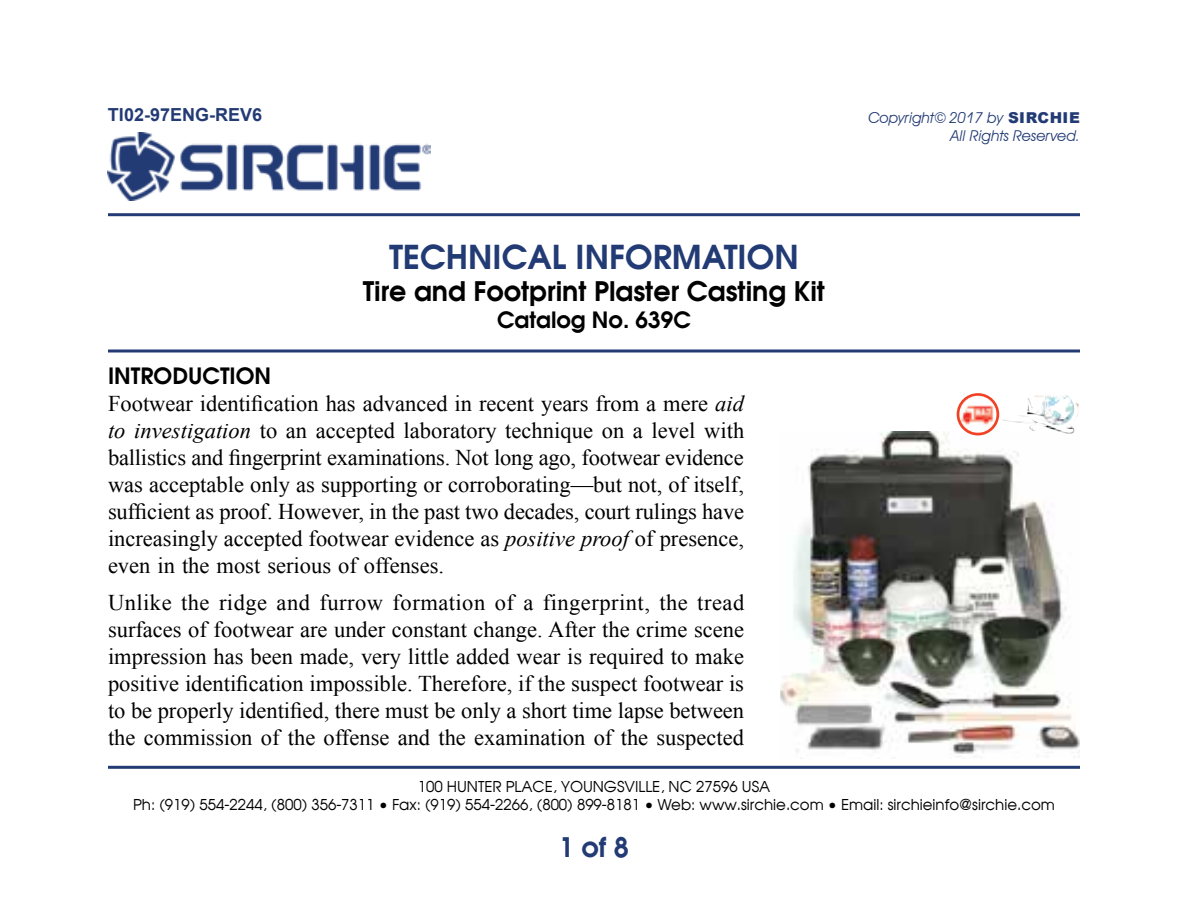
<style>
.page{position:relative;width:1188px;height:918px;background:#fff}
.page>*{position:absolute;margin:0;border:0;box-sizing:border-box;transform-origin:0 0}
.t1{font:700 33px "Avalon";color:#233b75}
.t2{font:700 27px "Avalon";color:#000}
.t3{font:700 27px "Avalon";color:#233b75}
.t4{font:22.5px/27px "Times New Roman";color:#000;text-align:justify}
.t5{font:700 22.5px "Avalon";color:#000}
.t6{font:700 18px "Arial";color:#233b75}
.t7{font:15px/18px "Avalon Plain";color:#000;text-align:center}
.t8{font:italic 15px/18px "Avant Garde IT Cby BT";color:#233b75;text-align:right}
.s1{font-style:italic}
.s2{font-family:"Arial";font-weight:900;font-style:normal}
</style>
<div class="page">
<hr style="left:108px;top:213px;width:972px;height:3px;background:#233b75">
<hr style="left:108px;top:766px;width:972px;height:3px;background:#233b75">
<hr style="left:108px;top:350px;width:972px;height:2px;background:#233b75">
<img style="left:108px;top:133px;width:323px;height:67px">
<img style="left:780px;top:431px;width:300px;height:326px">
<img style="left:958px;top:394px;width:40px;height:40px;border-radius:20px">
<div style="left:957px;top:393px;width:42px;height:42px;border:3px solid #ef4123;border-radius:50%"></div>
<img style="left:1062px;top:395px;width:10px;height:14px">
<p class="t6" style="left:108px;top:103px;width:156px">TI02-97ENG-REV6</p>
<h1 class="t1" style="left:389px;top:234px;width:411px">TECHNICAL INFORMATION</h1>
<p class="t2" style="left:363px;top:273px;width:464px">Tire and Footprint Plaster Casting Kit</p>
<p class="t5" style="left:497px;top:305px;width:195px">Catalog No. 639C</p>
<p class="t5" style="left:108px;top:361px;width:165px">INTRODUCTION</p>
<p class="t4" style="left:108px;top:390px;width:638px">Footwear identification has advanced in recent years from a mere <span class="s1">aid to investigation</span> to an accepted laboratory technique on a level with ballistics and fingerprint examinations. Not long ago, footwear evidence was acceptable only as supporting or corroborating—but not, of itself, sufficient as proof. However, in the past two decades, court rulings have increasingly accepted footwear evidence as <span class="s1">positive proof</span> of presence, even in the most serious of offenses.</p>
<p class="t4" style="left:108px;top:589px;width:638px">Unlike the ridge and furrow formation of a fingerprint, the tread surfaces of footwear are under constant change. After the crime scene impression has been made, very little added wear is required to make positive identification impossible. Therefore, if the suspect footwear is to be properly identified, there must be only a short time lapse between the commission of the offense and the examination of the suspected</p>
<p class="t8" style="left:868px;top:109px;width:213px">Copyright© 2017 by <span class="s2">SIRCHIE<br></span>All Rights Reserved.</p>
<p class="t7" style="left:133px;top:778px;width:923px">100 HUNTER PLACE, YOUNGSVILLE, NC 27596 USA<br>Ph: (919) 554-2244, (800) 356-7311 • Fax: (919) 554-2266, (800) 899-8181 • Web: www.sirchie.com • Email: sirchieinfo@sirchie.com</p>
<p class="t3" style="left:559px;top:829px;width:72px">1 of 8</p>
</div>
